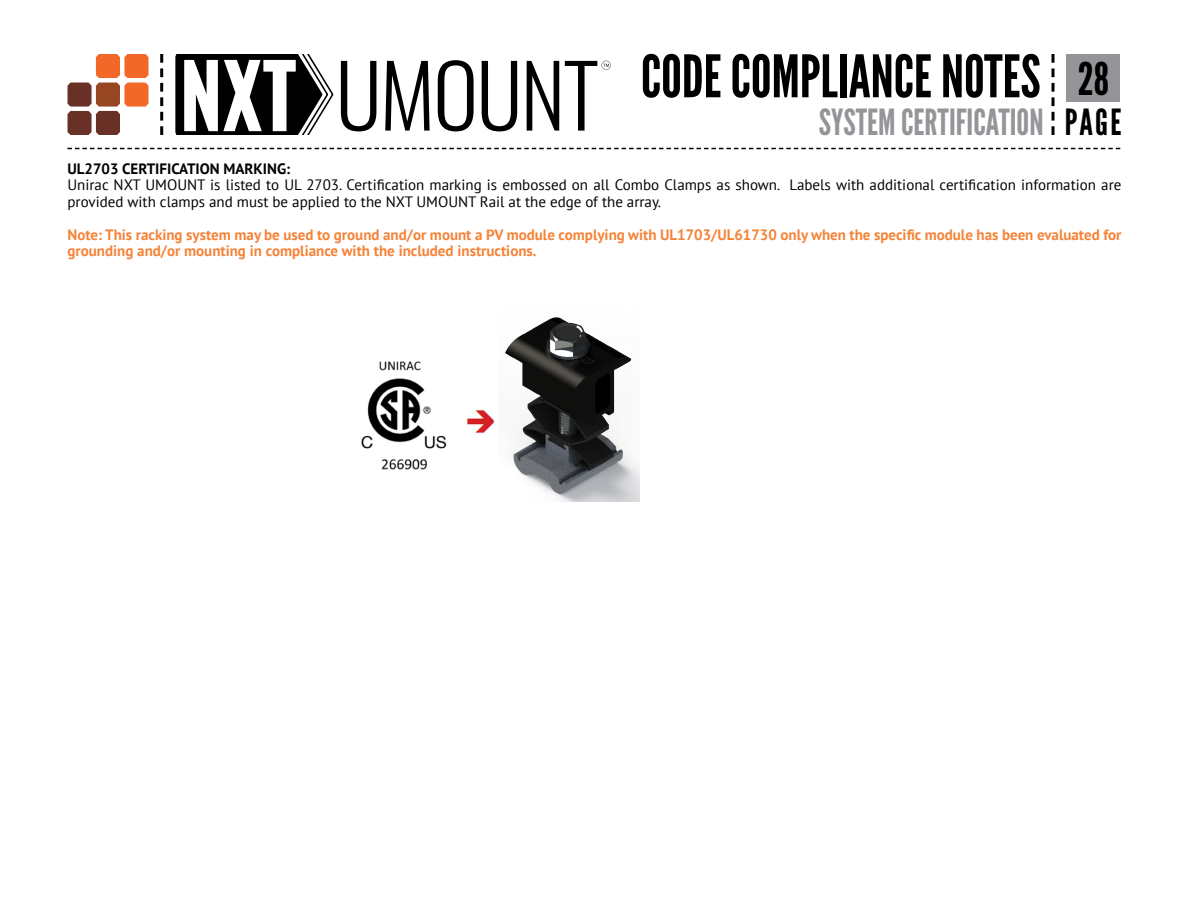
<style>
.page{position:relative;width:1188px;height:918px;background:#fff}
.page>*{position:absolute;margin:0;border:0;box-sizing:border-box;transform-origin:0 0}
.t1{font:58.5px "League Gothic";color:#000}
.t2{font:45px "League Gothic";color:#000}
.t3{font:36px "League Gothic";color:#939598}
.t4{font:36px "League Gothic";color:#000}
.t5{font:15px/16.5px "PT Sans";color:#000}
.t6{font:700 15px/16.5px "PT Sans";color:#f58338}
.t7{font:700 15px "PT Sans";color:#000}
</style>
<div class="page">
<svg style="left:1052px;top:54px;width:2px;height:81px"></svg>
<svg style="left:68px;top:54px;width:81px;height:81px"></svg>
<svg style="left:160px;top:54px;width:3px;height:81px"></svg>
<svg style="left:68px;top:148px;width:1052px;height:1px"></svg>
<svg style="left:175px;top:54px;width:158px;height:81px"></svg>
<svg style="left:341px;top:61px;width:35px;height:70px"></svg>
<svg style="left:385px;top:61px;width:45px;height:70px"></svg>
<svg style="left:438px;top:60px;width:36px;height:71px"></svg>
<svg style="left:482px;top:61px;width:35px;height:70px"></svg>
<svg style="left:527px;top:61px;width:32px;height:70px"></svg>
<svg style="left:565px;top:61px;width:46px;height:70px"></svg>
<div style="left:1066px;top:54px;width:54px;height:48px;background:#939598"></div>
<img style="left:361px;top:361px;width:133px;height:109px">
<img style="left:505px;top:317px;width:134px;height:185px">
<h1 class="t1" style="left:641px;top:42px;width:401px">CODE COMPLIANCE NOTES</h1>
<h3 class="t3" style="left:819px;top:101px;width:226px">SYSTEM CERTIFICATION</h3>
<h2 class="t2" style="left:1078px;top:52px;width:33px">28</h2>
<h3 class="t4" style="left:1065px;top:101px;width:58px">PAGE</h3>
<p class="t7" style="left:68px;top:158px;width:224px">UL2703 CERTIFICATION MARKING:</p>
<p class="t5" style="left:68px;top:176px;width:1055px">Unirac NXT UMOUNT is listed to UL 2703. Certification marking is embossed on all Combo Clamps as shown. Labels with additional certification information are provided with clamps and must be applied to the NXT UMOUNT Rail at the edge of the array.</p>
<p class="t6" style="left:68px;top:226px;width:1055px">Note: This racking system may be used to ground and/or mount a PV module complying with UL1703/UL61730 only when the specific module has been evaluated for grounding and/or mounting in compliance with the included instructions.</p>
</div>
